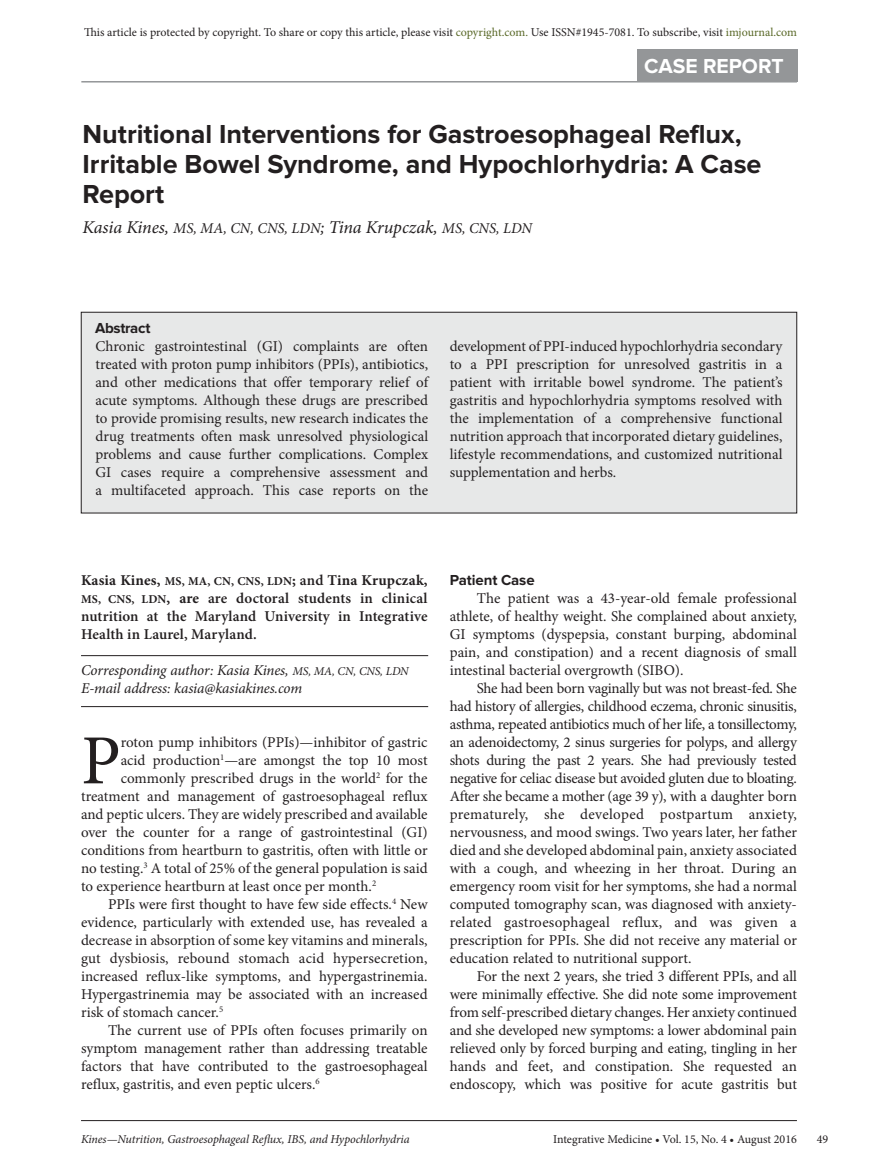
<style>
.page{position:relative;width:878px;height:1175px;background:#fff}
.page>*{position:absolute;margin:0;border:0;box-sizing:border-box;transform-origin:0 0}
.t1{font:70.35px "Minion Pro";color:#231f20}
.t2{font:700 27px/30px "Proxima Nova";color:#231f20}
.t3{font:700 21px "Proxima Nova";color:#fff}
.t4{font:15px/18px "Minion Pro";color:#231f20;text-align:justify}
.t5{font:600 15px/18px "Minion Pro";letter-spacing:.01em;color:#231f20;text-align:justify}
.t6{font:italic 15px/18px "Minion Pro";letter-spacing:-.01em;color:#231f20}
.t7{font:700 15px "Proxima Nova";letter-spacing:-.015em;color:#231f20}
.t8{font:12px "Minion Pro";color:#231f20}
.t9{font:italic 12px "Minion Pro";letter-spacing:-.01em;color:#231f20}
.s1{color:#596827}
.s2{font-size:18px}
.s3{font-weight:700}
.s4{font-weight:700;font-size:12px}
.s5{font-size:12px}
</style>
<div class="page">
<hr style="left:81px;top:1120px;width:715px;height:1px;background:#231f20">
<hr style="left:81px;top:81px;width:715px;height:1px;background:#949698">
<div style="left:637px;top:49px;width:160px;height:32px;background:#949698"></div>
<div style="left:81px;top:312px;width:715px;height:201px;background:#e7e8e8"></div>
<div style="left:81px;top:312px;width:715px;height:201px;border:1px solid #231f20"></div>
<hr style="left:81px;top:655px;width:347px;height:1px;background:#231f20">
<hr style="left:81px;top:706px;width:347px;height:1px;background:#231f20">
<p class="t8" style="left:84px;top:24px;width:714px">This article is protected by copyright. To share or copy this article, please visit <span class="s1">copyright.com.</span> Use ISSN#1945-7081. To subscribe, visit <span class="s1">imjournal.com</span></p>
<h3 class="t3" style="left:644px;top:54px;width:141px">CASE REPORT</h3>
<h2 class="t2" style="left:82px;top:120px;width:680px">Nutritional Interventions for Gastroesophageal Reflux,<br>Irritable Bowel Syndrome, and Hypochlorhydria: A Case<br>Report</h2>
<p class="t6" style="left:82px;top:219px;width:451px"><span class="s2">Kasia Kines,</span> MS, MA, CN, CNS, LDN<span class="s2">; Tina Krupczak,</span> MS, CNS, LDN</p>
<p class="t7" style="left:95px;top:319px;width:57px">Abstract</p>
<p class="t4" style="left:95px;top:337px;width:334px">Chronic gastrointestinal (GI) complaints are often treated with proton pump inhibitors (PPIs), antibiotics, and other medications that offer temporary relief of acute symptoms. Although these drugs are prescribed to provide promising results, new research indicates the drug treatments often mask unresolved physiological problems and cause further complications. Complex GI cases require a comprehensive assessment and a multifaceted approach. This case reports on the</p>
<p class="t4" style="left:450px;top:337px;width:334px">development of PPI-induced hypochlorhydria secondary to a PPI prescription for unresolved gastritis in a patient with irritable bowel syndrome. The patient’s gastritis and hypochlorhydria symptoms resolved with the implementation of a comprehensive functional nutrition approach that incorporated dietary guidelines, lifestyle recommendations, and customized nutritional supplementation and herbs.</p>
<p class="t5" style="left:81px;top:571px;width:348px"><span class="s3">Kasia Kines,</span> <span class="s4">MS, MA, CN, CNS, LDN</span><span class="s3">;</span> and <span class="s3">Tina Krupczak, </span><span class="s4">MS, CNS, LDN</span><span class="s3">, are</span> are doctoral students in clinical nutrition at the Maryland University in Integrative Health in Laurel, Maryland.</p>
<p class="t6" style="left:81px;top:661px;width:329px">Corresponding author: Kasia Kines, <span class="s5">MS, MA, CN, CNS, LDN<br></span>E-mail address: kasia@kasiakines.com</p>
<h1 class="t1" style="left:81px;top:713px;width:41px">P</h1>
<p class="t4" style="left:121px;top:733px;width:308px">roton pump inhibitors (PPIs)—inhibitor of gastric</p>
<p class="t4" style="left:121px;top:751px;width:308px">acid production<sup>1</sup>—are amongst the top 10 most</p>
<p class="t4" style="left:121px;top:769px;width:308px">commonly prescribed drugs in the world<sup>2</sup> for the</p>
<p class="t4" style="left:81px;top:787px;width:348px">treatment and management of gastroesophageal reflux</p>
<p class="t4" style="left:81px;top:805px;width:348px">and peptic ulcers. They are widely prescribed and available</p>
<p class="t4" style="left:81px;top:823px;width:348px">over the counter for a range of gastrointestinal (GI)</p>
<p class="t4" style="left:81px;top:841px;width:348px">conditions from heartburn to gastritis, often with little or</p>
<p class="t4" style="left:81px;top:859px;width:348px">no testing.<sup>3</sup> A total of 25% of the general population is said</p>
<p class="t4" style="left:81px;top:877px;width:296px">to experience heartburn at least once per month.<sup>2</sup></p>
<p class="t4" style="left:108px;top:895px;width:321px">PPIs were first thought to have few side effects.<sup>4</sup> New</p>
<p class="t4" style="left:81px;top:913px;width:348px">evidence, particularly with extended use, has revealed a</p>
<p class="t4" style="left:81px;top:931px;width:348px">decrease in absorption of some key vitamins and minerals,</p>
<p class="t4" style="left:81px;top:949px;width:348px">gut dysbiosis, rebound stomach acid hypersecretion,</p>
<p class="t4" style="left:81px;top:967px;width:348px">increased reflux-like symptoms, and hypergastrinemia.</p>
<p class="t4" style="left:81px;top:985px;width:348px">Hypergastrinemia may be associated with an increased</p>
<p class="t4" style="left:81px;top:1003px;width:144px">risk of stomach cancer.<sup>5</sup></p>
<p class="t4" style="left:108px;top:1021px;width:321px">The current use of PPIs often focuses primarily on</p>
<p class="t4" style="left:81px;top:1039px;width:348px">symptom management rather than addressing treatable</p>
<p class="t4" style="left:81px;top:1057px;width:348px">factors that have contributed to the gastroesophageal</p>
<p class="t4" style="left:81px;top:1075px;width:240px">reflux, gastritis, and even peptic ulcers.<sup>6</sup></p>
<p class="t7" style="left:450px;top:571px;width:86px">Patient Case</p>
<p class="t4" style="left:450px;top:589px;width:348px;text-indent:27px">The patient was a 43-year-old female professional athlete, of healthy weight. She complained about anxiety, GI symptoms (dyspepsia, constant burping, abdominal pain, and constipation) and a recent diagnosis of small intestinal bacterial overgrowth (SIBO).</p>
<p class="t4" style="left:450px;top:679px;width:348px;text-indent:27px">She had been born vaginally but was not breast-fed. She had history of allergies, childhood eczema, chronic sinusitis, asthma, repeated antibiotics much of her life, a tonsillectomy, an adenoidectomy, 2 sinus surgeries for polyps, and allergy shots during the past 2 years. She had previously tested negative for celiac disease but avoided gluten due to bloating.<br>After she became a mother (age 39 y), with a daughter born prematurely, she developed postpartum anxiety, nervousness, and mood swings. Two years later, her father died and she developed abdominal pain, anxiety associated with a cough, and wheezing in her throat. During an emergency room visit for her symptoms, she had a normal computed tomography scan, was diagnosed with anxiety&shy;related gastroesophageal reflux, and was given a prescription for PPIs. She did not receive any material or education related to nutritional support.</p>
<p class="t4" style="left:450px;top:967px;width:348px;text-indent:27px">For the next 2 years, she tried 3 different PPIs, and all were minimally effective. She did note some improvement from self-prescribed dietary changes. Her anxiety continued and she developed new symptoms: a lower abdominal pain relieved only by forced burping and eating, tingling in her hands and feet, and constipation. She requested an endoscopy, which was positive for acute gastritis but</p>
<p class="t9" style="left:81px;top:1131px;width:330px">Kines—Nutrition, Gastroesophageal Reflux, IBS, and Hypochlorhydria</p>
<p class="t8" style="left:553px;top:1131px;width:245px">Integrative Medicine • Vol. 15, No. 4 • August 2016</p>
<p class="t8" style="left:816px;top:1131px;width:13px">49</p>
</div>
